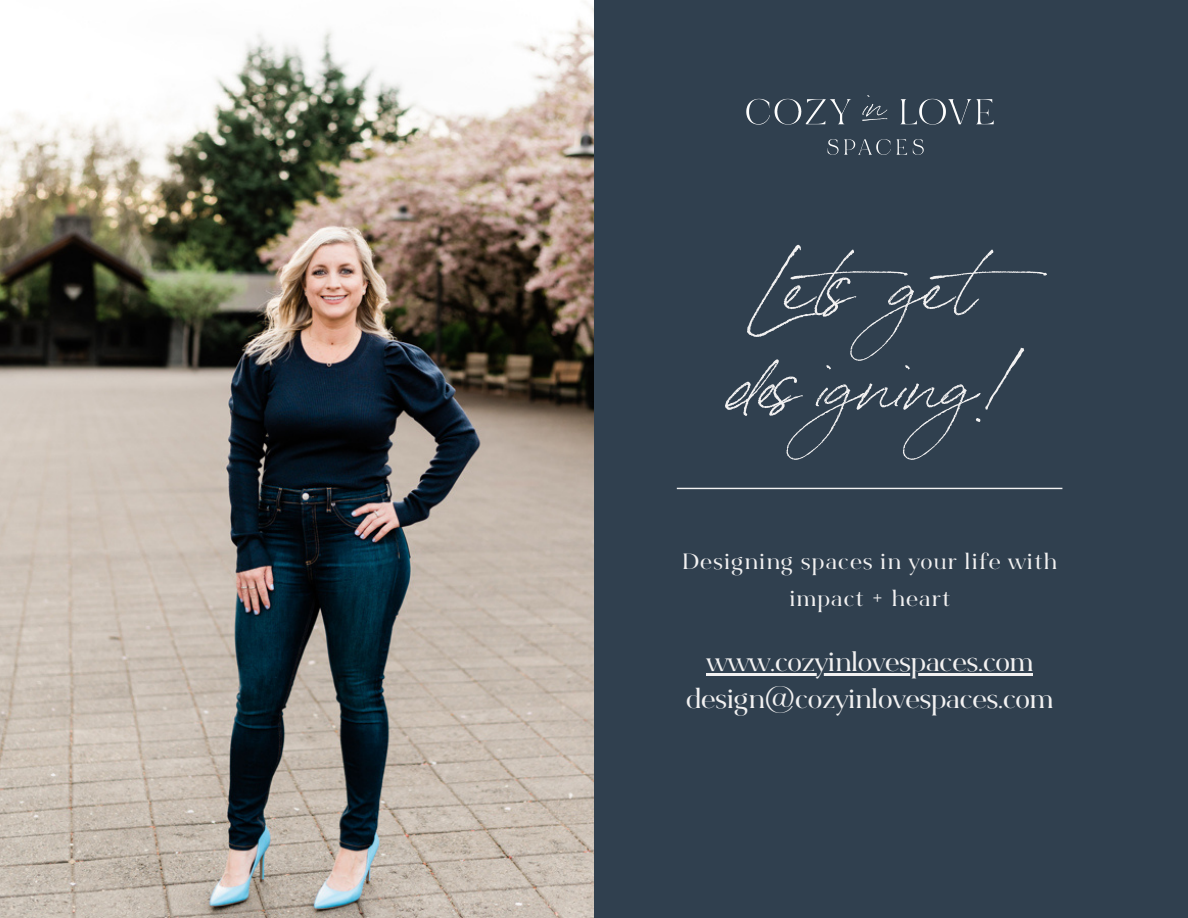
<style>
.page{position:relative;width:1188px;height:918px;background:#30404f}
.page>*{position:absolute;margin:0;border:0;box-sizing:border-box;transform-origin:0 0}
.t1{font:82.65px/99px "Bon Vivant";color:#f2f1f1;text-align:center}
.t2{font:700 27px "Bon Vivant Serif";color:#f2f1f1}
.t3{font:700 22.35px/36.9px "Bon Vivant Serif";letter-spacing:.06em;color:#f2f1f1;text-align:center}
</style>
<div class="page">
<svg style="left:677px;top:488px;width:385px;height:1px"></svg>
<img style="left:746px;top:95px;width:248px;height:60px">
<img style="left:0;top:0;width:594px;height:918px">
<hr style="left:706px;top:673px;width:327px;height:3px;background:#f2f1f1">
<p class="t1" style="left:728px;top:228px;width:345px">Let's get designing!</p>
<p class="t3" style="left:683px;top:545px;width:375px">Designing spaces in your life with impact + heart</p>
<p class="t2" style="left:706px;top:651px;width:328px">www.cozyinlovespaces.com</p>
<p class="t2" style="left:686px;top:688px;width:368px">design@cozyinlovespaces.com</p>
</div>
